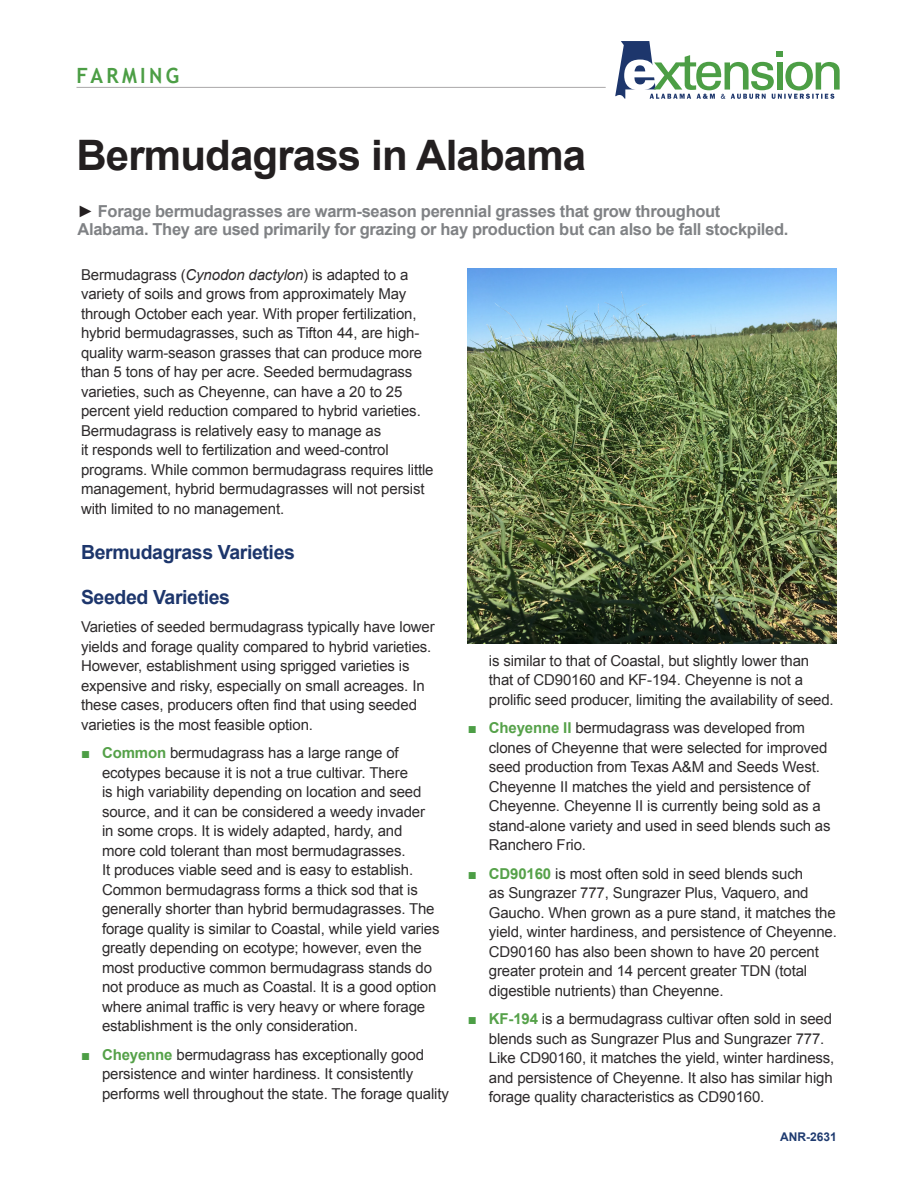
<style>
.page{position:relative;width:918px;height:1188px;background:#fff}
.page>*{position:absolute;margin:0;border:0;box-sizing:border-box;transform-origin:0 0}
.t1{font:700 42px "Arial";letter-spacing:-.02em;color:#231f20}
.t2{font:700 21px "Trebuchet MS";letter-spacing:.17em;color:#4c9e45;scale:.95 1}
.t3{font:700 19.5px "Arial";letter-spacing:-.02em;color:#1d366c}
.t4{font:700 16.5px/18px "Arial";letter-spacing:-.02em;color:#808285}
.t5{font:15px/19.5px "Arial";letter-spacing:-.01em;color:#2e2b2c}
.t6{font:700 12px "Arial";color:#1f3b70}
.s1{color:#231f20}
.s2{font-style:italic}
.s3{color:#4c9e45}
.s4{font-weight:700;color:#55a149}
</style>
<div class="page">
<svg style="left:615px;top:41px;width:225px;height:58px"></svg>
<hr style="left:76px;top:87px;width:530px;height:1px;background:#231f20">
<img style="left:468px;top:269px;width:369px;height:375px">
<h2 class="t2" style="left:76px;top:62px;width:110px">FARMING</h2>
<h1 class="t1" style="left:76px;top:127px;width:511px">Bermudagrass in Alabama</h1>
<p class="t4" style="left:78px;top:202px;width:712px"><span class="s1">►</span> Forage bermudagrasses are warm-season perennial grasses that grow throughout<br>Alabama. They are used primarily for grazing or hay production but can also be fall stockpiled.</p>
<p class="t5" style="left:81px;top:265px;width:354px">Bermudagrass (<span class="s2">Cynodon dactylon</span>) is adapted to a variety of soils and grows from approximately May through October each year. With proper fertilization, hybrid bermudagrasses, such as Tifton 44, are high&shy;quality warm-season grasses that can produce more than 5 tons of hay per acre. Seeded bermudagrass varieties, such as Cheyenne, can have a 20 to 25 percent yield reduction compared to hybrid varieties.<br>Bermudagrass is relatively easy to manage as<br>it responds well to fertilization and weed-control programs. While common bermudagrass requires little management, hybrid bermudagrasses will not persist with limited to no management.</p>
<h3 class="t3" style="left:81px;top:539px;width:215px">Bermudagrass Varieties</h3>
<h3 class="t3" style="left:81px;top:584px;width:151px">Seeded Varieties</h3>
<p class="t5" style="left:81px;top:617px;width:355px">Varieties of seeded bermudagrass typically have lower yields and forage quality compared to hybrid varieties.<br>However, establishment using sprigged varieties is expensive and risky, especially on small acreages. In these cases, producers often find that using seeded varieties is the most feasible option.</p>
<p class="t5" style="left:102px;top:743px;width:339px;text-indent:-21px"><span class="s3">■</span> <span class="s4">Common</span> bermudagrass has a large range of ecotypes because it is not a true cultivar. There<br>is high variability depending on location and seed source, and it can be considered a weedy invader in some crops. It is widely adapted, hardy, and more cold tolerant than most bermudagrasses.<br>It produces viable seed and is easy to establish.<br>Common bermudagrass forms a thick sod that is generally shorter than hybrid bermudagrasses. The forage quality is similar to Coastal, while yield varies greatly depending on ecotype; however, even the most productive common bermudagrass stands do not produce as much as Coastal. It is a good option where animal traffic is very heavy or where forage establishment is the only consideration.</p>
<p class="t5" style="left:102px;top:1045px;width:348px;text-indent:-21px"><span class="s3">■</span> <span class="s4">Cheyenne</span> bermudagrass has exceptionally good persistence and winter hardiness. It consistently performs well throughout the state. The forage quality</p>
<p class="t5" style="left:489px;top:651px;width:346px">is similar to that of Coastal, but slightly lower than that of CD90160 and KF-194. Cheyenne is not a prolific seed producer, limiting the availability of seed.</p>
<p class="t5" style="left:489px;top:718px;width:343px;text-indent:-21px"><span class="s3">■</span> <span class="s4">Cheyenne II</span> bermudagrass was developed from clones of Cheyenne that were selected for improved seed production from Texas A&amp;M and Seeds West.<br>Cheyenne II matches the yield and persistence of Cheyenne. Cheyenne II is currently being sold as a stand-alone variety and used in seed blends such as Ranchero Frio.</p>
<p class="t5" style="left:489px;top:864px;width:350px;text-indent:-21px"><span class="s3">■</span> <span class="s4">CD90160</span> is most often sold in seed blends such<br>as Sungrazer 777, Sungrazer Plus, Vaquero, and Gaucho. When grown as a pure stand, it matches the yield, winter hardiness, and persistence of Cheyenne.<br>CD90160 has also been shown to have 20 percent greater protein and 14 percent greater TDN (total digestible nutrients) than Cheyenne.</p>
<p class="t5" style="left:489px;top:1009px;width:347px;text-indent:-21px"><span class="s3">■</span> <span class="s4">KF-194</span> is a bermudagrass cultivar often sold in seed blends such as Sungrazer Plus and Sungrazer 777.<br>Like CD90160, it matches the yield, winter hardiness, and persistence of Cheyenne. It also has similar high forage quality characteristics as CD90160.</p>
<p class="t6" style="left:780px;top:1129px;width:58px">ANR-2631</p>
</div>
